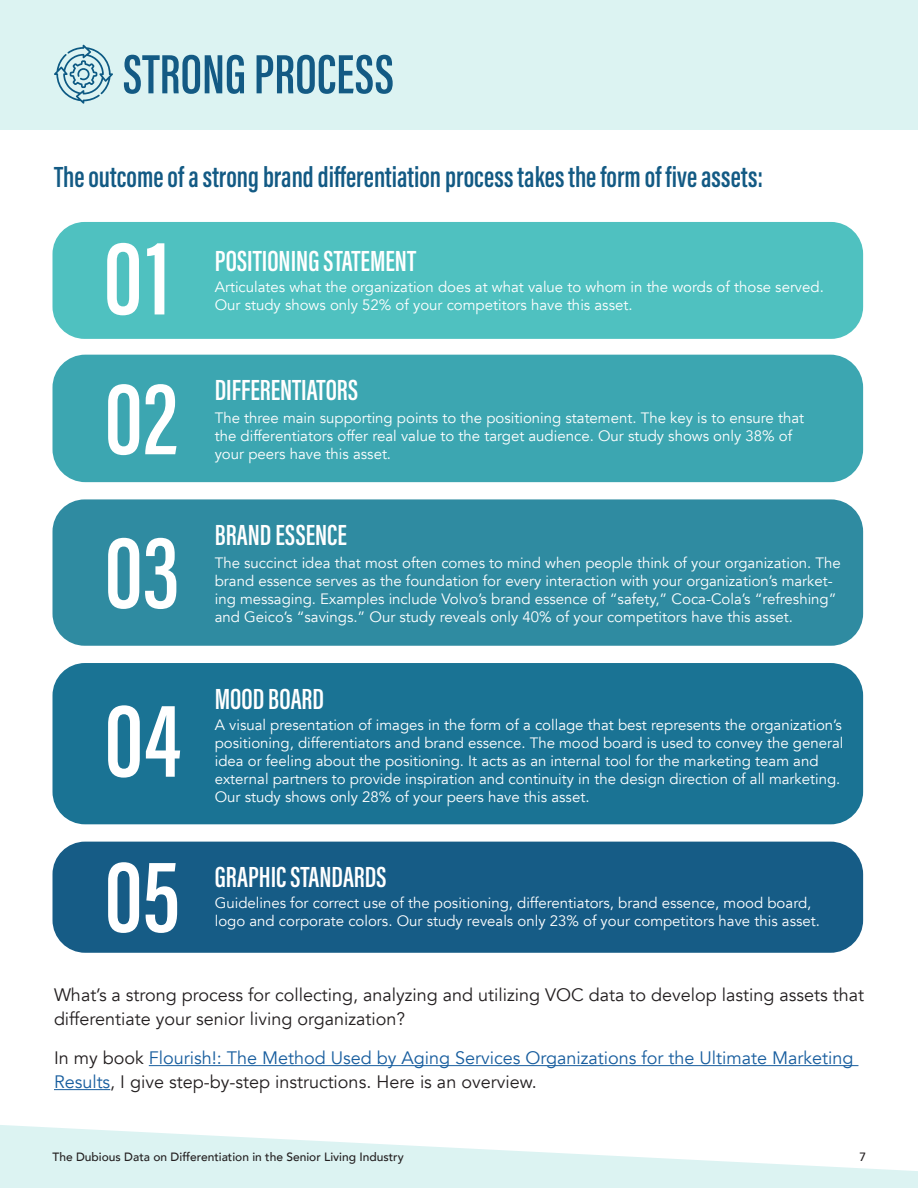
<style>
.page{position:relative;width:918px;height:1188px;background:#fff}
.page>*{position:absolute;margin:0;border:0;box-sizing:border-box;transform-origin:0 0}
.t1{font:600 57px "Acumin Pro Extra Cond";letter-spacing:.005em;color:#135a84}
.t2{font:600 30px "Acumin Pro Extra Cond";color:#fff}
.t3{font:600 30px "Acumin Pro Extra Cond";color:#135a84}
.t4{font:18px/24px "Avenir";color:#175d9e}
.t5{font:18px/24px "Avenir";color:#231f20}
.t6{font:15px/18px "Avenir";color:#fff}
.t7{font:500 12px "Avenir";color:#231f20}
.s1{color:#231f20}
</style>
<div class="page">
<svg style="left:0;top:1125px;width:918px;height:63px;fill:#dcf3f2"></svg>
<div style="left:0;top:0;width:918px;height:129px;background:#dcf3f2"></div>
<svg style="left:54px;top:45px;width:59px;height:59px"></svg>
<hr style="left:149px;top:1065px;width:709px;height:1px;background:#175d9e">
<hr style="left:54px;top:1089px;width:56px;height:1px;background:#175d9e">
<div style="left:52px;top:222px;width:811px;height:117px;background:#4fc1c0;border-radius:32px"></div>
<svg style="left:107px;top:243px;width:32px;height:72px"></svg>
<svg style="left:147px;top:243px;width:17px;height:71px"></svg>
<div style="left:52px;top:355px;width:811px;height:127px;background:#3ca6b1;border-radius:33px"></div>
<svg style="left:108px;top:384px;width:31px;height:71px"></svg>
<svg style="left:145px;top:384px;width:31px;height:70px"></svg>
<div style="left:52px;top:842px;width:811px;height:111px;background:#165c86;border-radius:33px"></div>
<div style="left:52px;top:663px;width:811px;height:161px;background:#1a7394;border-radius:33px"></div>
<div style="left:52px;top:499px;width:811px;height:147px;background:#2f8ba1;border-radius:32px"></div>
<svg style="left:108px;top:538px;width:31px;height:71px"></svg>
<svg style="left:145px;top:538px;width:31px;height:71px"></svg>
<svg style="left:108px;top:705px;width:32px;height:73px"></svg>
<svg style="left:146px;top:706px;width:34px;height:71px"></svg>
<svg style="left:108px;top:862px;width:31px;height:71px"></svg>
<svg style="left:146px;top:863px;width:31px;height:70px"></svg>
<h1 class="t1" style="left:123px;top:39px;width:272px">STRONG PROCESS</h1>
<h2 class="t3" style="left:54px;top:159px;width:711px">The outcome of a strong brand differentiation process takes the form of five assets:</h2>
<h2 class="t2" style="left:215px;top:242px;width:203px">POSITIONING STATEMENT</h2>
<p class="t6" style="left:215px;top:278px;width:611px">Articulates what the organization does at what value to whom in the words of those served.<br>Our study shows only 52% of your competitors have this asset.</p>
<h2 class="t2" style="left:215px;top:372px;width:145px">DIFFERENTIATORS</h2>
<p class="t6" style="left:215px;top:409px;width:591px">The three main supporting points to the positioning statement. The key is to ensure that the differentiators offer real value to the target audience. Our study shows only 38% of your peers have this asset.</p>
<h2 class="t2" style="left:215px;top:517px;width:134px">BRAND ESSENCE</h2>
<p class="t6" style="left:215px;top:554px;width:628px">The succinct idea that most often comes to mind when people think of your organization. The brand essence serves as the foundation for every interaction with your organization’s market&shy;ing messaging. Examples include Volvo’s brand essence of “safety,” Coca-Cola’s “refreshing” and Geico’s “savings.” Our study reveals only 40% of your competitors have this asset.</p>
<h2 class="t2" style="left:215px;top:680px;width:111px">MOOD BOARD</h2>
<p class="t6" style="left:215px;top:716px;width:630px">A visual presentation of images in the form of a collage that best represents the organization’s positioning, differentiators and brand essence. The mood board is used to convey the general idea or feeling about the positioning. It acts as an internal tool for the marketing team and external partners to provide inspiration and continuity in the design direction of all marketing.<br>Our study shows only 28% of your peers have this asset.</p>
<h2 class="t2" style="left:215px;top:859px;width:173px">GRAPHIC STANDARDS</h2>
<p class="t6" style="left:215px;top:894px;width:607px">Guidelines for correct use of the positioning, differentiators, brand essence, mood board, logo and corporate colors. Our study reveals only 23% of your competitors have this asset.</p>
<p class="t5" style="left:54px;top:983px;width:811px">What’s a strong process for collecting, analyzing and utilizing VOC data to develop lasting assets that differentiate your senior living organization?</p>
<p class="t4" style="left:54px;top:1046px;width:801px"><span class="s1">In my book</span> Flourish!: The Method Used by Aging Services Organizations for the Ultimate Marketing<br>Results<span class="s1">, I give step-by-step instructions. Here is an overview.</span></p>
<p class="t7" style="left:52px;top:1146px;width:353px">The Dubious Data on Differentiation in the Senior Living Industry</p>
<p class="t7" style="left:859px;top:1146px;width:8px">7</p>
</div>
